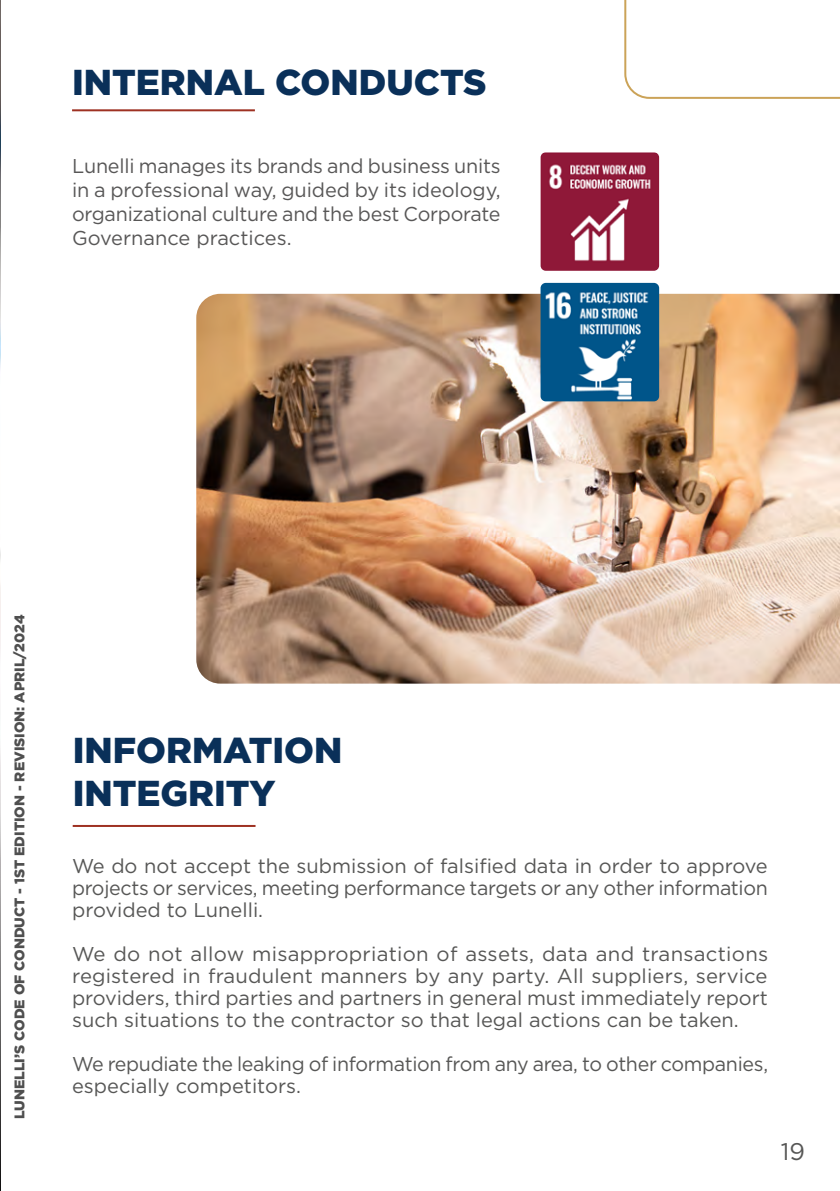
<style>
.page{position:relative;width:840px;height:1191px;background:#fff}
.page>*{position:absolute;margin:0;border:0;box-sizing:border-box;transform-origin:0 0}
.t1{font:900 36px/43.2px "Gotham";color:#0a3059}
.t2{font:24px "Gotham";color:#575756}
.t3{font:20px/22px "Gotham";letter-spacing:-.015em;color:#575756;text-align:justify}
.t4{font:20px/24px "Gotham";letter-spacing:-.015em;color:#585757;text-align:justify}
.t5{font:900 14px "Gotham";color:#4f4f4f}
</style>
<div class="page">
<svg style="left:0;top:0;width:1px;height:368px"></svg>
<svg style="left:0;top:585px;width:1px;height:606px"></svg>
<hr style="left:72px;top:109px;width:183px;height:2px;background:#9e3122">
<hr style="left:73px;top:825px;width:182px;height:2px;background:#9e3122">
<svg style="left:624px;top:0;width:215px;height:99px"></svg>
<img style="left:196px;top:294px;width:643px;height:389px">
<img style="left:540px;top:152px;width:118px;height:119px">
<img style="left:540px;top:283px;width:118px;height:118px">
<h1 class="t1" style="left:72px;top:60px;width:416px">INTERNAL CONDUCTS</h1>
<p class="t4" style="left:72px;top:153px;width:430px">Lunelli manages its brands and business units in a professional way, guided by its ideology, organizational culture and the best Corporate Governance practices.</p>
<p class="t5" style="left:11px;top:1119px;width:506px;rotate:-90deg">LUNELLI’S CODE OF CONDUCT - 1ST EDITION - REVISION: APRIL/2024</p>
<h1 class="t1" style="left:73px;top:728px;width:271px">INFORMATION<br>INTEGRITY</h1>
<p class="t3" style="left:72px;top:854px;width:697px">We do not accept the submission of falsified data in order to approve projects or services, meeting performance targets or any other information provided to Lunelli.</p>
<p class="t3" style="left:72px;top:942px;width:697px">We do not allow misappropriation of assets, data and transactions registered in fraudulent manners by any party. All suppliers, service providers, third parties and partners in general must immediately report such situations to the contractor so that legal actions can be taken.</p>
<p class="t3" style="left:72px;top:1052px;width:697px">We repudiate the leaking of information from any area, to other companies, especially competitors.</p>
<p class="t2" style="left:780px;top:1136px;width:26px">19</p>
</div>
